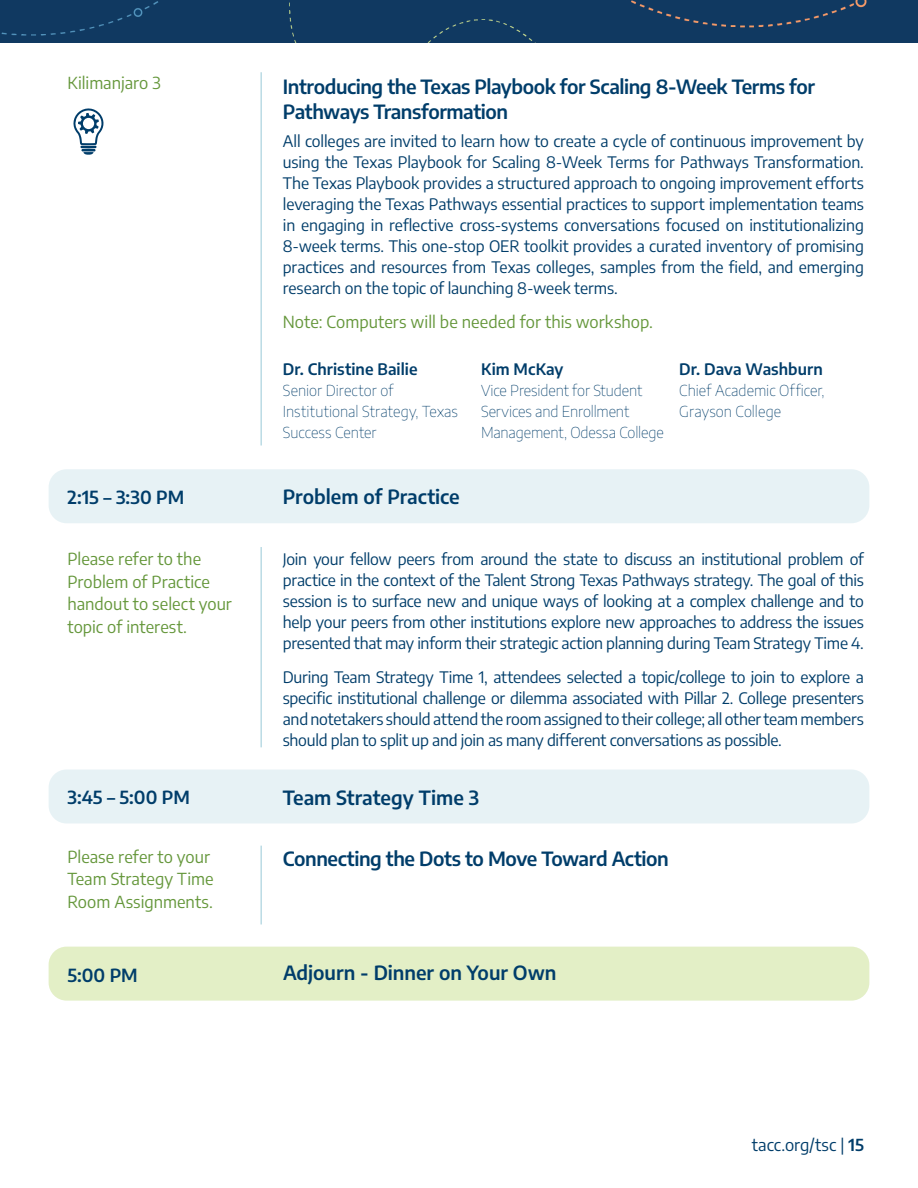
<style>
.page{position:relative;width:918px;height:1188px;background:#fff}
.page>*{position:absolute;margin:0;border:0;box-sizing:border-box;transform-origin:0 0}
.Agenda_Item{font:600 19.5px/25.5px "Encode Sans";letter-spacing:-.02em;color:#003d6a}
.Agenda_Item-2{font:600 19.5px "Encode Sans";color:#003d6a}
.Agenda_Time{font:600 18px "Encode Sans";color:#003d6a}
.Room_Name{font:16.5px/22.5px "Encode Sans";color:#65973b}
.Agenda_Body{font:16.5px "Encode Sans";color:#65973b}
.t1{font:16.5px "Encode Sans";color:#003d6a}
.Agenda_Body-2{font:15.75px/21px "Encode Sans";letter-spacing:-.015em;color:#003d6a;text-align:justify}
.Speaker_Names{font:600 15.75px "Encode Sans";letter-spacing:.005em;color:#003d6a}
.Speaker_Bio{font:100 15px/21px "Encode Sans";color:#003d6a}
.s1{font-weight:600}
</style>
<div class="page">
<div style="left:0;top:0;width:918px;height:42px;background:#103961"></div>
<hr style="left:260px;top:72px;width:2px;height:374px;background:#bbdbe4">
<hr style="left:260px;top:547px;width:2px;height:200px;background:#bbdbe4">
<hr style="left:260px;top:846px;width:2px;height:78px;background:#bbdbe4">
<svg style="left:73px;top:108px;width:31px;height:47px"></svg>
<div style="left:49px;top:469px;width:820px;height:54px;background:#e7f2f5;border-radius:18px"></div>
<div style="left:49px;top:770px;width:820px;height:54px;background:#e7f2f5;border-radius:18px"></div>
<div style="left:49px;top:947px;width:820px;height:54px;background:#e3efc6;border-radius:18px"></div>
<p class="Room_Name" style="left:68px;top:71px;width:95px">Kilimanjaro 3</p>
<p class="Agenda_Item" style="left:283px;top:73px;width:534px">Introducing the Texas Playbook for Scaling 8-Week Terms for<br>Pathways Transformation</p>
<p class="Agenda_Body-2" style="left:283px;top:130px;width:583px">All colleges are invited to learn how to create a cycle of continuous improvement by using the Texas Playbook for Scaling 8-Week Terms for Pathways Transformation.<br>The Texas Playbook provides a structured approach to ongoing improvement efforts leveraging the Texas Pathways essential practices to support implementation teams in engaging in reflective cross-systems conversations focused on institutionalizing 8-week terms. This one-stop OER toolkit provides a curated inventory of promising practices and resources from Texas colleges, samples from the field, and emerging research on the topic of launching 8-week terms.</p>
<p class="Agenda_Body" style="left:283px;top:311px;width:372px">Note: Computers will be needed for this workshop.</p>
<p class="Speaker_Names" style="left:283px;top:358px;width:136px">Dr. Christine Bailie</p>
<p class="Speaker_Bio" style="left:283px;top:379px;width:177px">Senior Director of<br>Institutional Strategy, Texas<br>Success Center</p>
<p class="Speaker_Names" style="left:481px;top:358px;width:84px">Kim McKay</p>
<p class="Speaker_Bio" style="left:481px;top:379px;width:184px">Vice President for Student<br>Services and Enrollment<br>Management, Odessa College</p>
<p class="Speaker_Names" style="left:679px;top:358px;width:145px">Dr. Dava Washburn</p>
<p class="Speaker_Bio" style="left:679px;top:379px;width:147px">Chief Academic Officer,<br>Grayson College</p>
<p class="Agenda_Time" style="left:68px;top:484px;width:118px">2:15 – 3:30 PM</p>
<p class="Agenda_Item-2" style="left:283px;top:484px;width:178px">Problem of Practice</p>
<p class="Room_Name" style="left:68px;top:547px;width:166px">Please refer to the<br>Problem of Practice handout to select your topic of interest.</p>
<p class="Agenda_Body-2" style="left:283px;top:548px;width:583px">Join your fellow peers from around the state to discuss an institutional problem of practice in the context of the Talent Strong Texas Pathways strategy. The goal of this session is to surface new and unique ways of looking at a complex challenge and to help your peers from other institutions explore new approaches to address the issues presented that may inform their strategic action planning during Team Strategy Time 4.</p>
<p class="Agenda_Body-2" style="left:283px;top:666px;width:583px">During Team Strategy Time 1, attendees selected a topic/college to join to explore a specific institutional challenge or dilemma associated with Pillar 2. College presenters and notetakers should attend the room assigned to their college; all other team members should plan to split up and join as many different conversations as possible.</p>
<p class="Agenda_Time" style="left:68px;top:785px;width:124px">3:45 – 5:00 PM</p>
<p class="Agenda_Item-2" style="left:283px;top:784px;width:198px">Team Strategy Time 3</p>
<p class="Room_Name" style="left:68px;top:845px;width:148px">Please refer to your<br>Team Strategy Time<br>Room Assignments.</p>
<p class="Agenda_Item" style="left:283px;top:845px;width:387px">Connecting the Dots to Move Toward Action</p>
<p class="Agenda_Time" style="left:68px;top:963px;width:72px">5:00 PM</p>
<p class="Agenda_Item" style="left:283px;top:959px;width:275px">Adjourn - Dinner on Your Own</p>
<p class="t1" style="left:752px;top:1134px;width:114px">tacc.org/tsc | <span class="s1">15</span></p>
</div>
